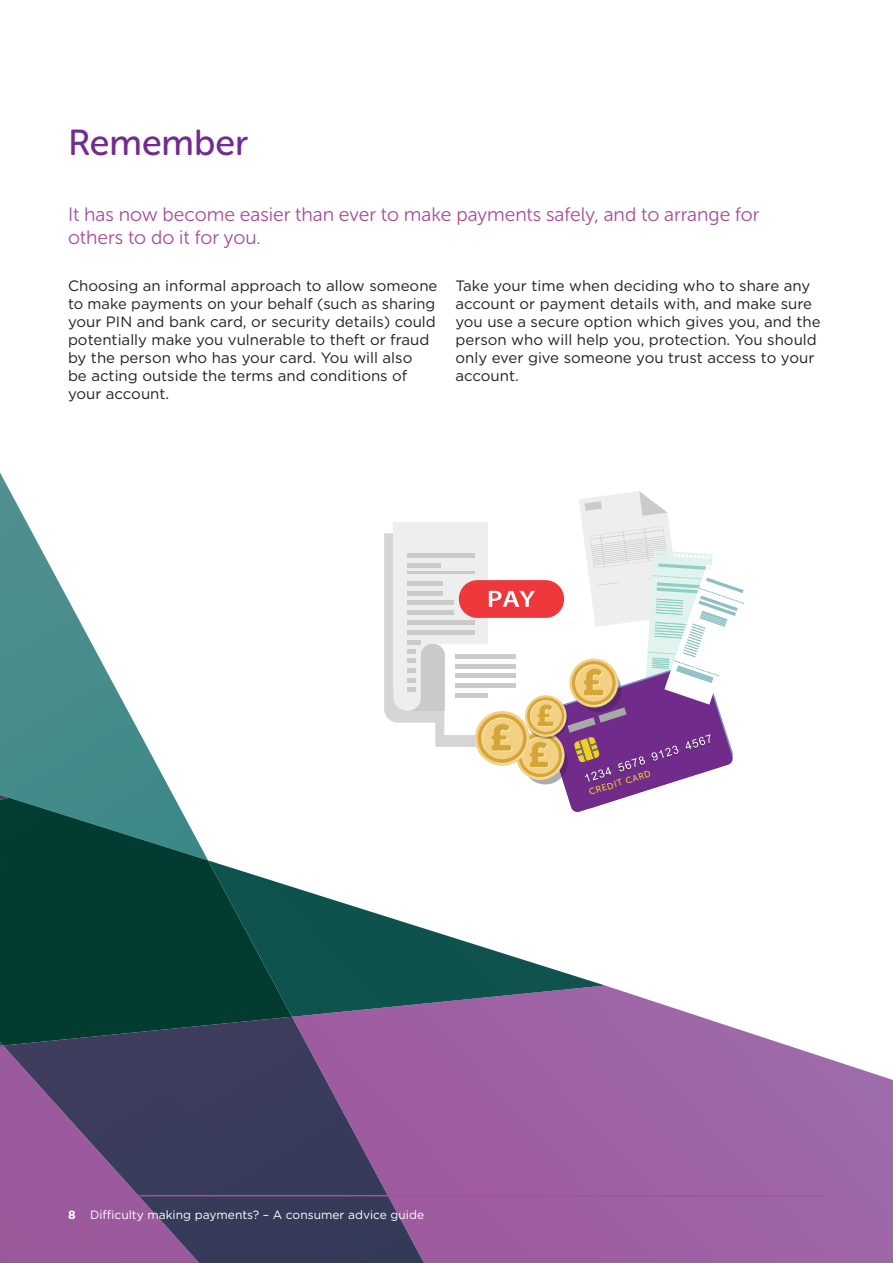
<style>
.page{position:relative;width:893px;height:1263px;background:#fff}
.page>*{position:absolute;margin:0;border:0;box-sizing:border-box;transform-origin:0 0}
.t1{font:36px "Museo Sans Rounded 500";color:#722b8f}
.t2{font:19.5px/23.4px "Museo Sans Rounded 300";color:#a84c98}
.t3{font:15px/18px "Gotham";color:#231f20}
.t4{font:12px "Gotham";color:#fff}
.t5{font:9px "Museo Sans Rounded 500";color:#f1ce22}
.s1{font-weight:700}
</style>
<div class="page">
<svg style="left:424px;top:985px;width:469px;height:278px;background:#a974af"></svg>
<svg style="left:0;top:887px;width:605px;height:159px"></svg>
<img style="left:0;top:473px;width:175px;height:325px">
<svg style="left:0;top:795px;width:9px;height:3px"></svg>
<img style="left:3px;top:1017px;width:421px;height:246px">
<img style="left:0;top:798px;width:292px;height:247px">
<hr style="left:68px;top:1195px;width:757px;height:1px;background:#a153a1">
<svg style="left:384px;top:491px;width:360px;height:321px"></svg>
<h1 class="t1" style="left:68px;top:122px;width:181px">Remember</h1>
<h2 class="t2" style="left:68px;top:203px;width:693px">It has now become easier than ever to make payments safely, and to arrange for others to do it for you.</h2>
<p class="t3" style="left:68px;top:276px;width:371px">Choosing an informal approach to allow someone to make payments on your behalf (such as sharing your PIN and bank card, or security details) could potentially make you vulnerable to theft or fraud by the person who has your card. You will also<br>be acting outside the terms and conditions of your account.</p>
<p class="t3" style="left:455px;top:276px;width:367px">Take your time when deciding who to share any account or payment details with, and make sure you use a secure option which gives you, and the person who will help you, protection. You should only ever give someone you trust access to your account.</p>
<p class="t5" style="left:588px;top:788px;width:66px;rotate:-18deg">CREDIT CARD</p>
<p class="t4" style="left:68px;top:1207px;width:358px"><span class="s1">8</span> Difficulty making payments? – A consumer advice guide</p>
</div>
